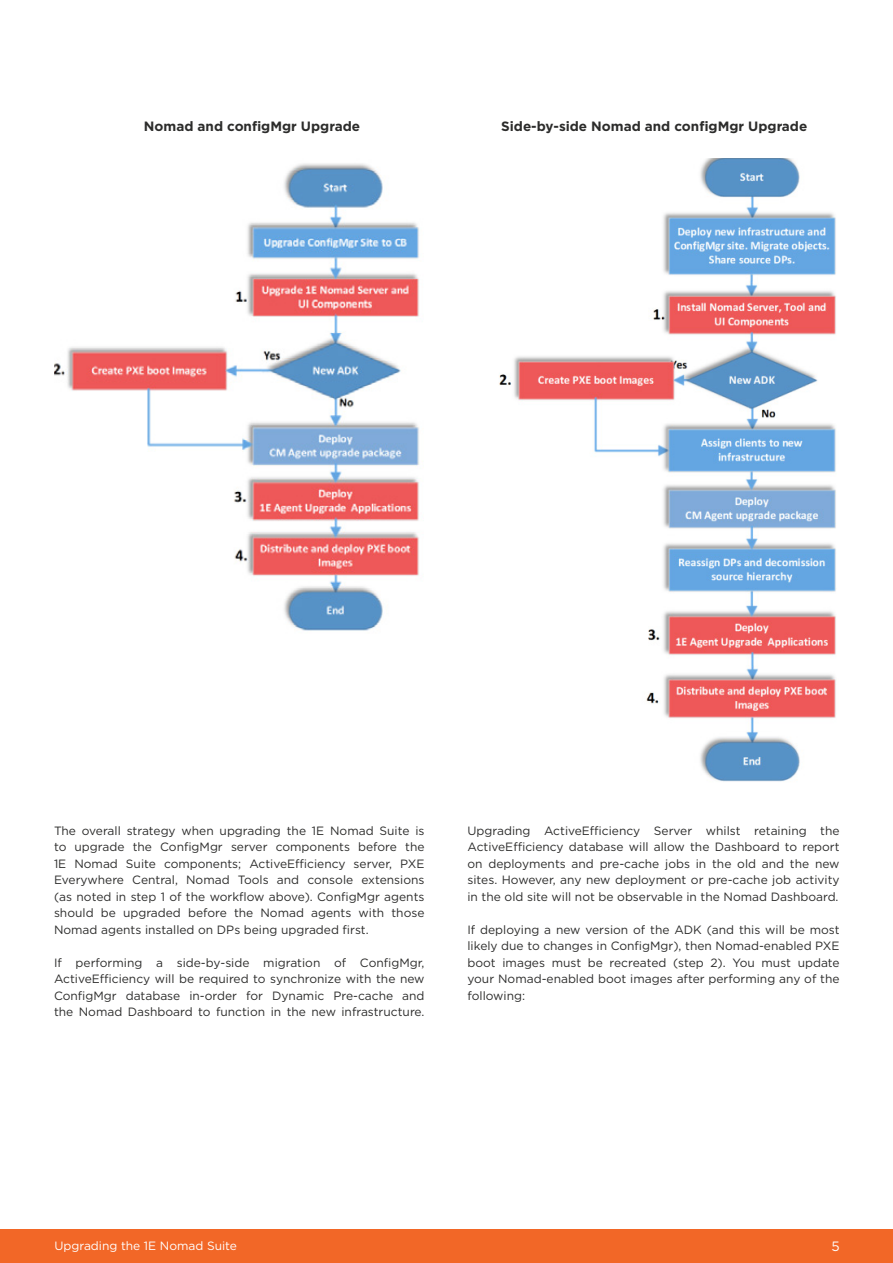
<style>
.page{position:relative;width:893px;height:1263px;background:#fff}
.page>*{position:absolute;margin:0;border:0;box-sizing:border-box;transform-origin:0 0}
.t1{font:700 13.5px "Gotham";color:#2c2c2b}
.t2{font:13.5px "Gotham";color:#fff}
.t3{font:12px/16.5px "Gotham";color:#2c2c2b;text-align:justify}
.t4{font:12px "Gotham";color:#fff}
</style>
<div class="page">
<div style="left:0;top:1228px;width:893px;height:35px;background:#f26727"></div>
<img style="left:54px;top:163px;width:366px;height:468px">
<img style="left:499px;top:158px;width:338px;height:624px">
<p class="t1" style="left:144px;top:117px;width:218px">Nomad and configMgr Upgrade</p>
<p class="t1" style="left:501px;top:117px;width:308px">Side-by-side Nomad and configMgr Upgrade</p>
<p class="t3" style="left:54px;top:822px;width:372px">The overall strategy when upgrading the 1E Nomad Suite is to upgrade the ConfigMgr server components before the 1E Nomad Suite components; ActiveEfficiency server, PXE Everywhere Central, Nomad Tools and console extensions (as noted in step 1 of the workflow above). ConfigMgr agents should be upgraded before the Nomad agents with those Nomad agents installed on DPs being upgraded first.</p>
<p class="t3" style="left:54px;top:954px;width:372px">If performing a side-by-side migration of ConfigMgr, ActiveEfficiency will be required to synchronize with the new ConfigMgr database in-order for Dynamic Pre-cache and the Nomad Dashboard to function in the new infrastructure.</p>
<p class="t3" style="left:467px;top:822px;width:374px">Upgrading ActiveEfficiency Server whilst retaining the ActiveEfficiency database will allow the Dashboard to report on deployments and pre-cache jobs in the old and the new sites. However, any new deployment or pre-cache job activity in the old site will not be observable in the Nomad Dashboard.</p>
<p class="t3" style="left:467px;top:921px;width:374px">If deploying a new version of the ADK (and this will be most likely due to changes in ConfigMgr), then Nomad-enabled PXE boot images must be recreated (step 2). You must update your Nomad-enabled boot images after performing any of the following:</p>
<p class="t4" style="left:54px;top:1238px;width:184px">Upgrading the 1E Nomad Suite</p>
<p class="t2" style="left:831px;top:1238px;width:10px">5</p>
</div>
